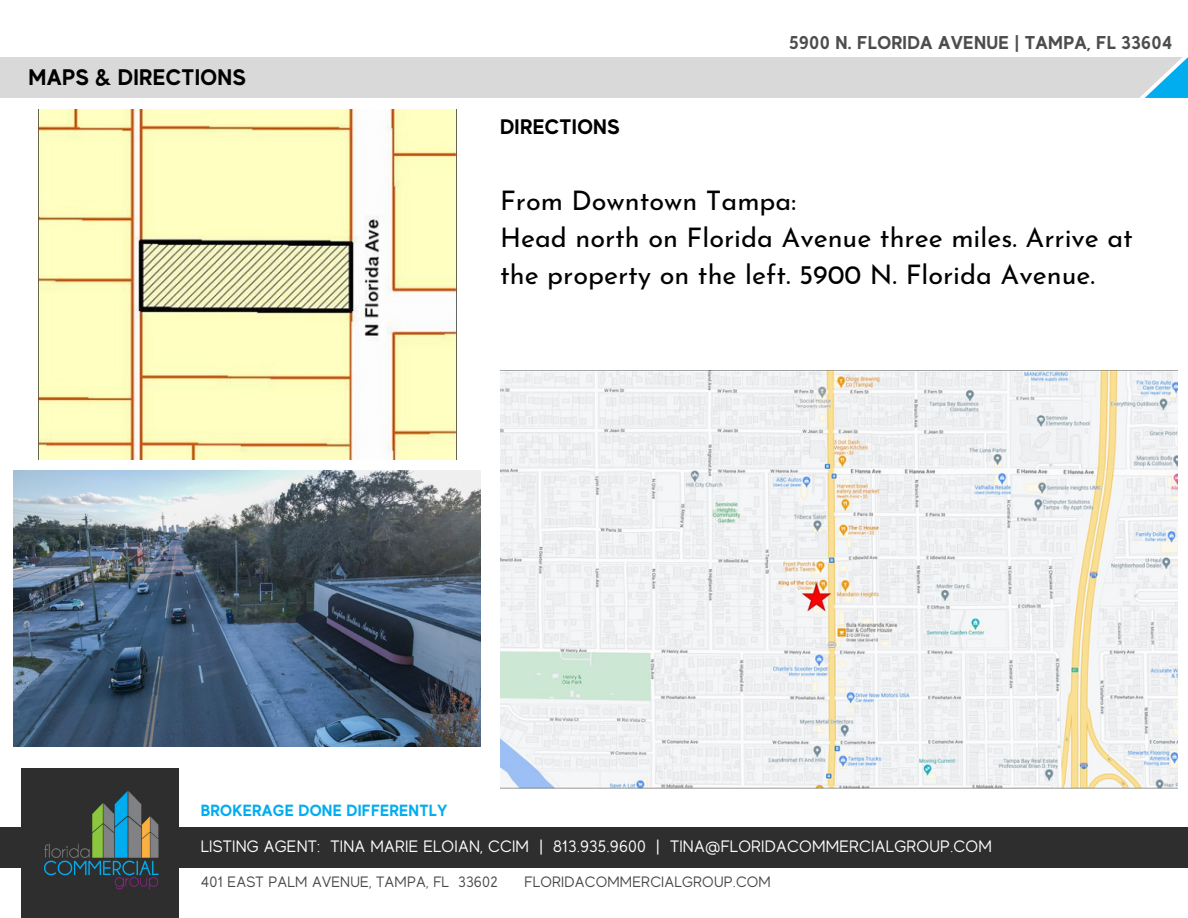
<style>
.page{position:relative;width:1188px;height:918px;background:#fff}
.page>*{position:absolute;margin:0;border:0;box-sizing:border-box;transform-origin:0 0}
.t1{font:27px/37.2px "Josefin Sans";color:#000}
.t2{font:700 22.5px "MADE Evolve Sans";letter-spacing:.02em;color:#000}
.t3{font:700 21px "MADE Evolve Sans";letter-spacing:.02em;color:#000}
.t4{font:700 18.6px "MADE Evolve Sans";letter-spacing:.015em;color:#4d4d4d}
.t5{font:16.5px "MADE Evolve Sans";letter-spacing:.015em;color:#fff}
.t6{font:700 16.2px "MADE Evolve Sans";letter-spacing:.015em;color:#00adef}
.t7{font:15px "MADE Evolve Sans";letter-spacing:.015em;color:#484849}
</style>
<div class="page">
<img style="left:500px;top:370px;width:677px;height:419px">
<div style="left:22px;top:768px;width:157px;height:150px;background:#2f2e2e"></div>
<div style="left:0;top:828px;width:1188px;height:40px;background:#2f2e2e"></div>
<img style="left:44px;top:791px;width:115px;height:99px">
<div style="left:0;top:58px;width:1188px;height:40px;background:#d9d9d9"></div>
<svg style="left:1139px;top:57px;width:6px;height:41px"></svg>
<svg style="left:1145px;top:57px;width:43px;height:41px"></svg>
<img style="left:38px;top:109px;width:419px;height:350px">
<img style="left:14px;top:470px;width:467px;height:277px">
<p class="t2" style="left:29px;top:64px;width:219px">MAPS &amp; DIRECTIONS</p>
<p class="t3" style="left:500px;top:114px;width:121px">DIRECTIONS</p>
<p class="t4" style="left:789px;top:32px;width:385px">5900 N. FLORIDA AVENUE | TAMPA, FL 33604</p>
<p class="t1" style="left:500px;top:184px;width:634px">From Downtown Tampa:<br>Head north on Florida Avenue three miles. Arrive at the property on the left. 5900 N. Florida Avenue.</p>
<p class="t6" style="left:201px;top:801px;width:248px">BROKERAGE DONE DIFFERENTLY</p>
<p class="t5" style="left:201px;top:837px;width:792px">LISTING AGENT: TINA MARIE ELOIAN, CCIM | 813.935.9600 | TINA@FLORIDACOMMERCIALGROUP.COM</p>
<p class="t7" style="left:201px;top:874px;width:298px">401 EAST PALM AVENUE, TAMPA, FL 33602</p>
<p class="t7" style="left:524px;top:874px;width:248px">FLORIDACOMMERCIALGROUP.COM</p>
</div>
